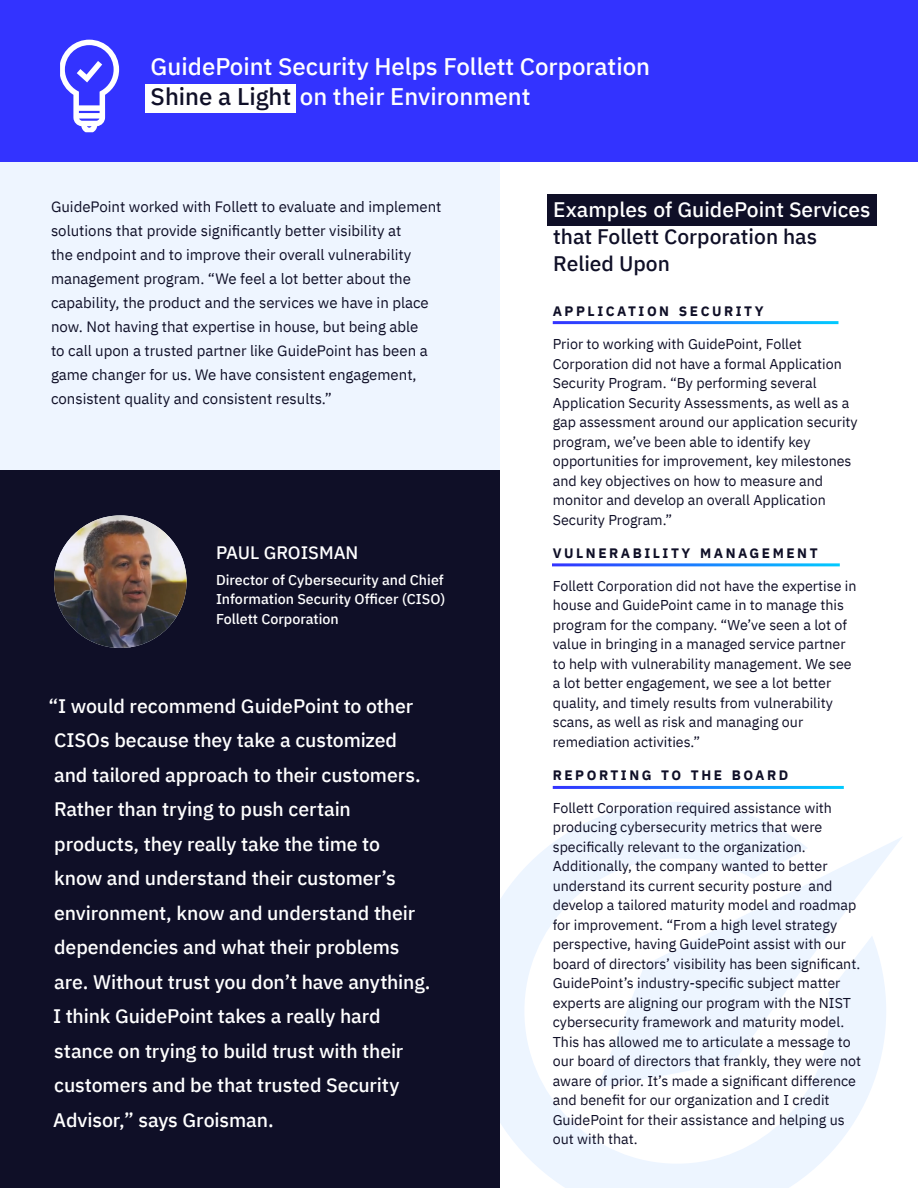
<style>
.page{position:relative;width:918px;height:1188px;background:#fff}
.page>*{position:absolute;margin:0;border:0;box-sizing:border-box;transform-origin:0 0}
.t1{font:500 24px/30px "IBM Plex Sans";color:#fff}
.t2{font:500 21px/27px "IBM Plex Sans";color:#0f0f27}
.t3{font:500 21px "IBM Plex Sans";color:#fff}
.t4{font:500 19.5px/34.5px "IBM Plex Sans";letter-spacing:-.005em;color:#fff}
.t5{font:500 18px "IBM Plex Sans";color:#fff}
.t6{font:15px/24px "IBM Plex Sans";color:#0f0f27}
.t7{font:14.25px/19.5px "IBM Plex Sans";color:#0f0f27}
.t8{font:500 14.25px/19.5px "IBM Plex Sans";color:#fff;text-align:justify}
.t9{font:700 13.65px "IBM Plex Sans";letter-spacing:.185em;color:#0f0f27}
.s1{color:#0f0f27}
</style>
<div class="page">
<svg style="left:500px;top:802px;width:371px;height:386px"></svg>
<svg style="left:597px;top:836px;width:305px;height:252px;fill:#edf5ff"></svg>
<div style="left:0;top:132px;width:500px;height:1056px;background:#eef5ff"></div>
<div style="left:0;top:471px;width:500px;height:717px;background:#0f0f27"></div>
<div style="left:0;top:0;width:918px;height:162px;background:#33f"></div>
<div style="left:146px;top:84px;width:150px;height:28px;background:#fff"></div>
<div style="left:548px;top:194px;width:329px;height:31px;background:#0f0f27"></div>
<img style="left:54px;top:515px;width:133px;height:133px;border-radius:66px">
<svg style="left:60px;top:40px;width:59px;height:92px"></svg>
<h1 class="t1" style="left:151px;top:49px;width:501px">GuidePoint Security Helps Follett Corporation<br><span class="s1">Shine a Light</span> on their Environment</h1>
<p class="t6" style="left:51px;top:193px;width:392px">GuidePoint worked with Follett to evaluate and implement solutions that provide significantly better visibility at<br>the endpoint and to improve their overall vulnerability management program. “We feel a lot better about the capability, the product and the services we have in place now. Not having that expertise in house, but being able<br>to call upon a trusted partner like GuidePoint has been a game changer for us. We have consistent engagement, consistent quality and consistent results.”</p>
<p class="t5" style="left:216px;top:538px;width:144px">PAUL GROISMAN</p>
<p class="t8" style="left:216px;top:569px;width:231px">Director of Cybersecurity and Chief Information Security Officer (CISO)<br>Follett Corporation</p>
<p class="t4" style="left:49px;top:687px;width:384px">“I would recommend GuidePoint to other CISOs because they take a customized<br>and tailored approach to their customers.<br>Rather than trying to push certain products, they really take the time to<br>know and understand their customer’s environment, know and understand their dependencies and what their problems are. Without trust you don’t have anything.<br>I think GuidePoint takes a really hard stance on trying to build trust with their customers and be that trusted Security Advisor,” says Groisman.</p>
<h2 class="t3" style="left:553px;top:194px;width:319px">Examples of GuidePoint Services</h2>
<h2 class="t2" style="left:553px;top:222px;width:265px">that Follett Corporation has<br>Relied Upon</h2>
<p class="t9" style="left:553px;top:300px;width:138px">APPLICATION SECUR</p>
<p class="t9" style="left:736px;top:300px;width:19px">ITY</p>
<p class="t7" style="left:553px;top:333px;width:306px">Prior to working with GuidePoint, Follet Corporation did not have a formal Application Security Program. “By performing several Application Security Assessments, as well as a gap assessment around our application security program, we’ve been able to identify key opportunities for improvement, key milestones and key objectives on how to measure and monitor and develop an overall Application Security Program.”</p>
<p class="t9" style="left:553px;top:542px;width:129px">VU LNER ABILITY</p>
<p class="t9" style="left:700px;top:542px;width:74px">M ANAGEME</p>
<p class="t9" style="left:797px;top:542px;width:21px">NT</p>
<p class="t7" style="left:553px;top:575px;width:305px">Follett Corporation did not have the expertise in house and GuidePoint came in to manage this program for the company. “We’ve seen a lot of value in bringing in a managed service partner to help with vulnerability management. We see a lot better engagement, we see a lot better quality, and timely results from vulnerability scans, as well as risk and managing our remediation activities.”</p>
<p class="t9" style="left:553px;top:764px;width:46px">RE PORT</p>
<p class="t9" style="left:621px;top:764px;width:51px">ING TO</p>
<p class="t9" style="left:691px;top:764px;width:99px">THE BOARD</p>
<p class="t7" style="left:553px;top:797px;width:310px">Follett Corporation required assistance with producing cybersecurity metrics that were specifically relevant to the organization.<br>Additionally, the company wanted to better understand its current security posture and develop a tailored maturity model and roadmap for improvement. “From a high level strategy perspective, having GuidePoint assist with our board of directors’ visibility has been significant.<br>GuidePoint’s industry-specific subject matter experts are aligning our program with the NIST cybersecurity framework and maturity model.<br>This has allowed me to articulate a message to our board of directors that frankly, they were not aware of prior. It’s made a significant difference and benefit for our organization and I credit GuidePoint for their assistance and helping us out with that.</p>
</div>
